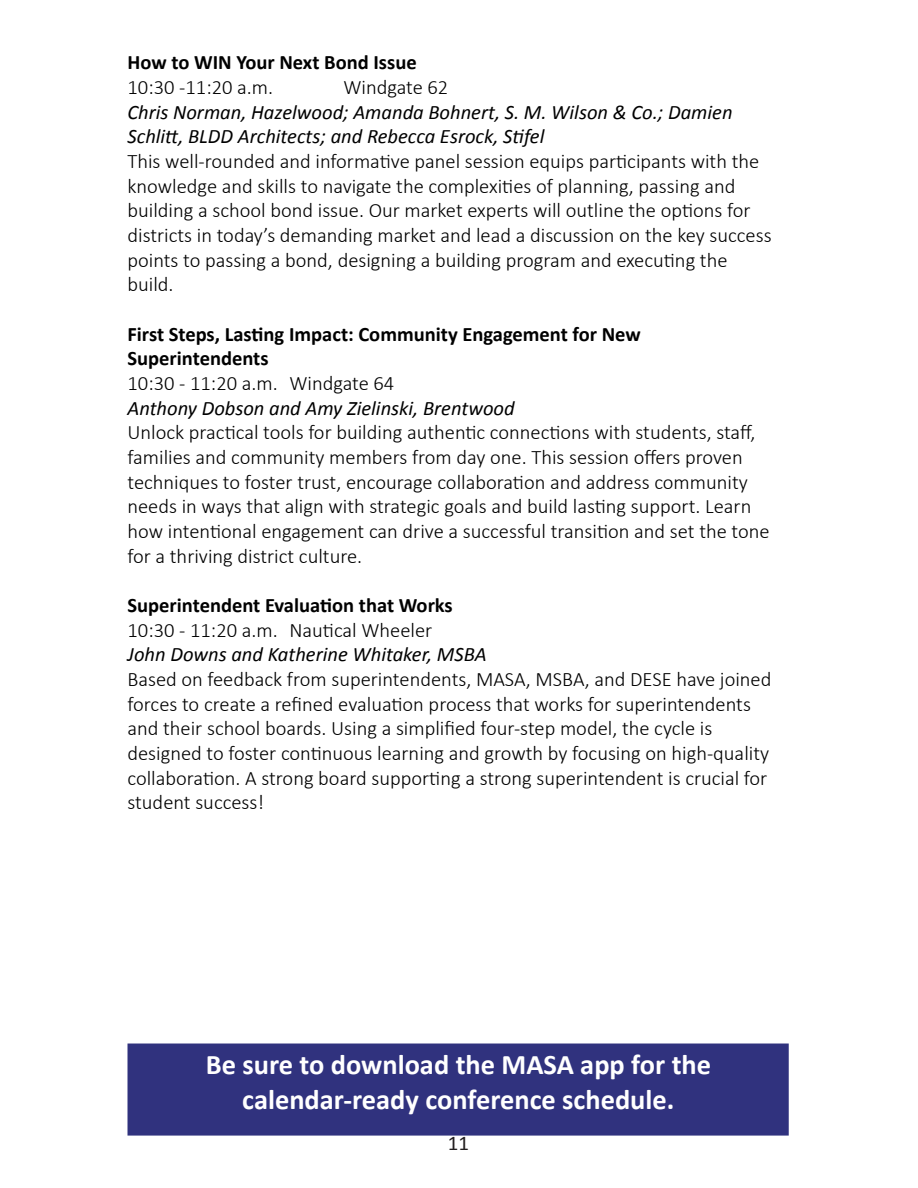
<style>
.page{position:relative;width:918px;height:1188px;background:#fff}
.page>*{position:absolute;margin:0;border:0;box-sizing:border-box;transform-origin:0 0}
.t1{font:700 28.35px "Calibri";color:#fff}
.t2{font:21px "Calibri";color:#231f20}
.t3{font:300 20.55px/24.6px "Calibri";color:#000}
.t4{font:italic 20.55px/24.6px "Calibri";color:#000}
.t5{font:700 20.55px/24.6px "Calibri";color:#000}
</style>
<div class="page">
<div style="left:127px;top:1044px;width:662px;height:92px;background:#30327e;border:2px solid #30327e"></div>
<p class="t5" style="left:128px;top:50px;width:291px">How to WIN Your Next Bond Issue</p>
<p class="t3" style="left:128px;top:74px;width:147px">10:30 -11:20 a.m.</p>
<p class="t3" style="left:344px;top:74px;width:106px">Windgate 62</p>
<p class="t4" style="left:128px;top:99px;width:607px">Chris Norman, Hazelwood; Amanda Bohnert, S. M. Wilson &amp; Co.; Damien<br>Schlitt, BLDD Architects; and Rebecca Esrock, Stifel</p>
<p class="t3" style="left:128px;top:148px;width:646px">This well-rounded and informative panel session equips participants with the knowledge and skills to navigate the complexities of planning, passing and building a school bond issue. Our market experts will outline the options for districts in today’s demanding market and lead a discussion on the key success points to passing a bond, designing a building program and executing the build.</p>
<p class="t5" style="left:128px;top:322px;width:515px">First Steps, Lasting Impact: Community Engagement for New<br>Superintendents</p>
<p class="t3" style="left:128px;top:370px;width:268px">10:30 - 11:20 a.m. Windgate 64</p>
<p class="t4" style="left:128px;top:395px;width:389px">Anthony Dobson and Amy Zielinski, Brentwood</p>
<p class="t3" style="left:128px;top:419px;width:644px">Unlock practical tools for building authentic connections with students, staff, families and community members from day one. This session offers proven techniques to foster trust, encourage collaboration and address community needs in ways that align with strategic goals and build lasting support. Learn how intentional engagement can drive a successful transition and set the tone for a thriving district culture.</p>
<p class="t5" style="left:128px;top:593px;width:327px">Superintendent Evaluation that Works</p>
<p class="t3" style="left:128px;top:617px;width:306px">10:30 - 11:20 a.m. Nautical Wheeler</p>
<p class="t4" style="left:128px;top:641px;width:361px">John Downs and Katherine Whitaker, MSBA</p>
<p class="t3" style="left:128px;top:666px;width:645px">Based on feedback from superintendents, MASA, MSBA, and DESE have joined forces to create a refined evaluation process that works for superintendents and their school boards. Using a simplified four-step model, the cycle is designed to foster continuous learning and growth by focusing on high-quality collaboration. A strong board supporting a strong superintendent is crucial for student success!</p>
<p class="t1" style="left:206px;top:1047px;width:507px">Be sure to download the MASA app for the</p>
<p class="t1" style="left:242px;top:1081px;width:434px">calendar-ready conference schedule.</p>
<p class="t2" style="left:448px;top:1130px;width:23px">11</p>
</div>
